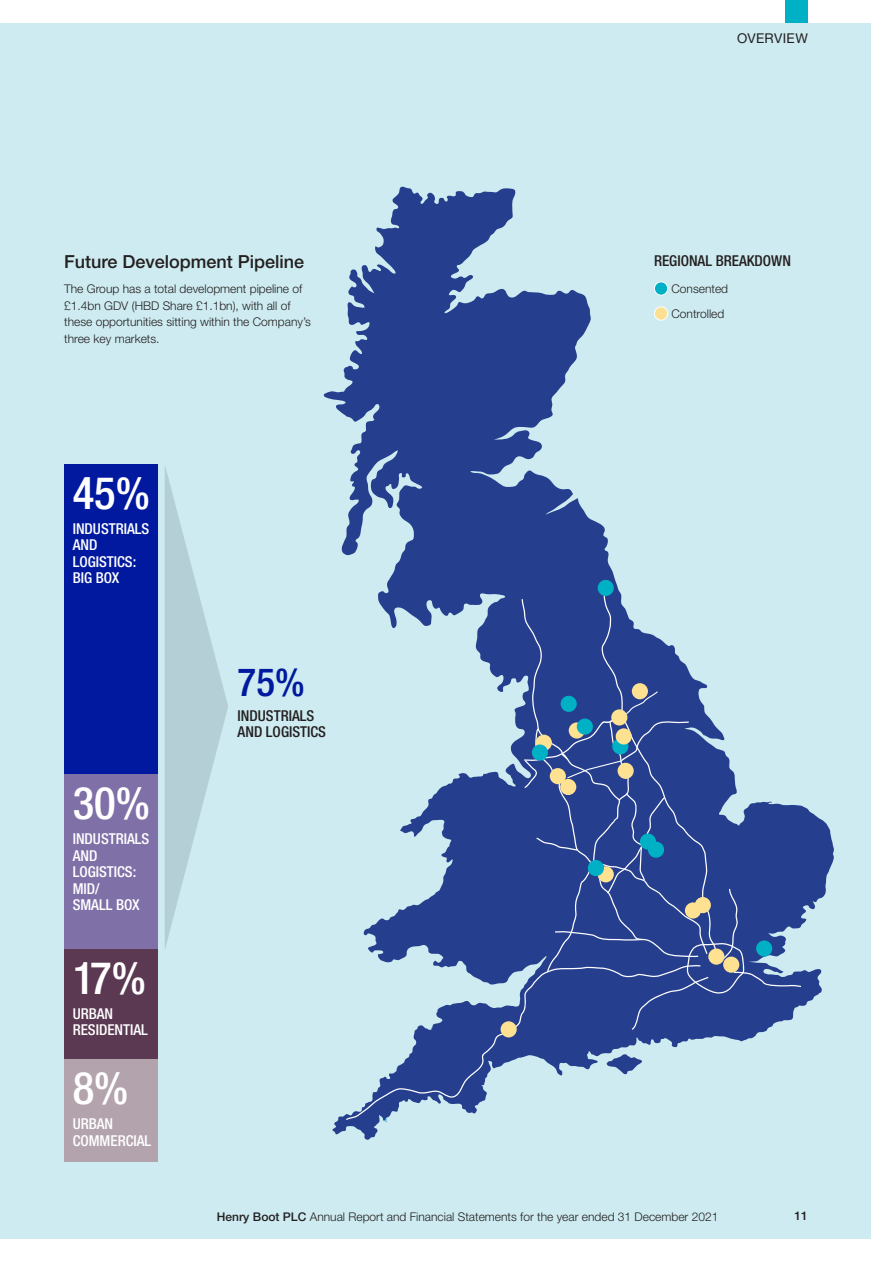
<style>
.page{position:relative;width:893px;height:1263px;background:#fff}
.page>*{position:absolute;margin:0;border:0;box-sizing:border-box;transform-origin:0 0}
.t1{font:500 condensed 45px "Helvetica Neue LT Std";color:#fff}
.t2{font:500 condensed 39px "Helvetica Neue LT Std";color:#00199f}
.t3{font:500 18px "Helvetica Neue LT Std";color:#231f20}
.t4{font:500 condensed 15px/16.5px "Helvetica Neue LT Std";color:#fff}
.t5{font:500 condensed 15px/16.5px "Helvetica Neue LT Std";color:#231f20}
.t6{font:300 15px "Helvetica Neue LT Std";color:#00b0c5}
.t7{font:13.5px "Helvetica Neue LT Std";letter-spacing:.025em;color:#231f20}
.t8{font:300 12px/16.5px "Helvetica Neue LT Std";color:#231f20}
.t9{font:500 12px "Helvetica Neue LT Std";color:#231f20}
.s1{font-weight:500}
</style>
<div class="page">
<div style="left:1px;top:23px;width:870px;height:1215px;background:#cdebf0"></div>
<svg style="left:323px;top:186px;width:511px;height:954px"></svg>
<svg style="left:346px;top:965px;width:354px;height:155px"></svg>
<svg style="left:522px;top:585px;width:279px;height:445px"></svg>
<div style="left:723px;top:956px;width:16px;height:17px;background:#ffe192;border-radius:50%"></div>
<div style="left:708px;top:948px;width:16px;height:17px;background:#ffe192;border-radius:50%"></div>
<div style="left:695px;top:897px;width:16px;height:16px;background:#ffe192;border-radius:50%"></div>
<div style="left:685px;top:902px;width:16px;height:16px;background:#ffe192;border-radius:50%"></div>
<div style="left:501px;top:1021px;width:16px;height:16px;background:#ffe192;border-radius:50%"></div>
<div style="left:618px;top:763px;width:16px;height:16px;background:#ffe192;border-radius:50%"></div>
<div style="left:560px;top:779px;width:16px;height:16px;background:#ffe192;border-radius:50%"></div>
<div style="left:550px;top:768px;width:16px;height:16px;background:#ffe192;border-radius:50%"></div>
<div style="left:611px;top:709px;width:16px;height:16px;background:#ffe192;border-radius:50%"></div>
<div style="left:632px;top:683px;width:16px;height:16px;background:#ffe192;border-radius:50%"></div>
<div style="left:598px;top:580px;width:16px;height:16px;background:#00b0c5;border-radius:50%"></div>
<div style="left:561px;top:696px;width:16px;height:16px;background:#00b0c5;border-radius:50%"></div>
<div style="left:648px;top:841px;width:16px;height:17px;background:#00b0c5;border-radius:50%"></div>
<div style="left:640px;top:833px;width:16px;height:17px;background:#00b0c5;border-radius:50%"></div>
<div style="left:756px;top:940px;width:16px;height:16px;background:#00b0c5;border-radius:50%"></div>
<div style="left:612px;top:738px;width:16px;height:16px;background:#00b0c5;border-radius:50%"></div>
<div style="left:536px;top:735px;width:16px;height:16px;background:#ffe192;border-radius:50%"></div>
<div style="left:569px;top:722px;width:16px;height:16px;background:#ffe192;border-radius:50%"></div>
<div style="left:616px;top:728px;width:16px;height:16px;background:#ffe192;border-radius:50%"></div>
<div style="left:598px;top:866px;width:16px;height:16px;background:#ffe192;border-radius:50%"></div>
<div style="left:577px;top:718px;width:16px;height:17px;background:#00b0c5;border-radius:50%"></div>
<div style="left:532px;top:744px;width:16px;height:17px;background:#00b0c5;border-radius:50%"></div>
<div style="left:588px;top:860px;width:16px;height:16px;background:#00b0c5;border-radius:50%"></div>
<div style="left:654px;top:282px;width:14px;height:13px;background:#00b0c5;border-radius:50%"></div>
<div style="left:654px;top:281px;width:14px;height:15px;border:1px solid #fff;border-radius:50%"></div>
<div style="left:654px;top:307px;width:14px;height:13px;background:#fbe091;border-radius:50%"></div>
<div style="left:654px;top:306px;width:14px;height:15px;border:1px solid #fff;border-radius:50%"></div>
<svg style="left:165px;top:466px;width:63px;height:482px"></svg>
<div style="left:64px;top:464px;width:94px;height:310px;background:#00199f"></div>
<div style="left:64px;top:774px;width:94px;height:175px;background:#7f70a8"></div>
<div style="left:64px;top:949px;width:94px;height:110px;background:#5c3952"></div>
<div style="left:64px;top:1059px;width:94px;height:102px;background:#b3a3ad"></div>
<div style="left:785px;top:0;width:23px;height:23px;background:#00b0c5"></div>
<h3 class="t3" style="left:64px;top:251px;width:242px">Future Development Pipeline</h3>
<p class="t8" style="left:64px;top:281px;width:248px">The Group has a total development pipeline of £1.4bn GDV (HBD Share £1.1bn), with all of these opportunities sitting within the Company’s three key markets.</p>
<h1 class="t1" style="left:73px;top:466px;width:79px">45%</h1>
<p class="t4" style="left:73px;top:520px;width:78px">INDUSTRIALS<br>AND<br>LOGISTICS:<br>BIG BOX</p>
<h1 class="t1" style="left:73px;top:776px;width:79px">30%</h1>
<p class="t4" style="left:73px;top:830px;width:78px">INDUSTRIALS<br>AND<br>LOGISTICS:<br>MID/<br>SMALL BOX</p>
<h1 class="t1" style="left:73px;top:951px;width:75px">17%</h1>
<p class="t4" style="left:73px;top:1005px;width:77px">URBAN<br>RESIDENTIAL</p>
<h1 class="t1" style="left:73px;top:1061px;width:57px">8%</h1>
<p class="t4" style="left:73px;top:1115px;width:80px">URBAN<br>COMMERCIAL</p>
<h2 class="t2" style="left:238px;top:659px;width:69px">75%</h2>
<p class="t5" style="left:238px;top:707px;width:90px">INDUSTRIALS<br>AND LOGISTICS</p>
<p class="t6" style="left:385px;top:1105px;width:5px">|</p>
<p class="t7" style="left:737px;top:30px;width:72px">OVERVIEW</p>
<p class="t5" style="left:654px;top:252px;width:138px">REGIONAL BREAKDOWN</p>
<p class="t8" style="left:671px;top:276px;width:58px;line-height:25px">Consented<br>Controlled</p>
<p class="t8" style="left:217px;top:1208px;width:503px"><span class="s1">Henry Boot PLC</span> Annual Report and Financial Statements for the year ended 31 December 2021</p>
<p class="t9" style="left:795px;top:1208px;width:15px">11</p>
</div>
